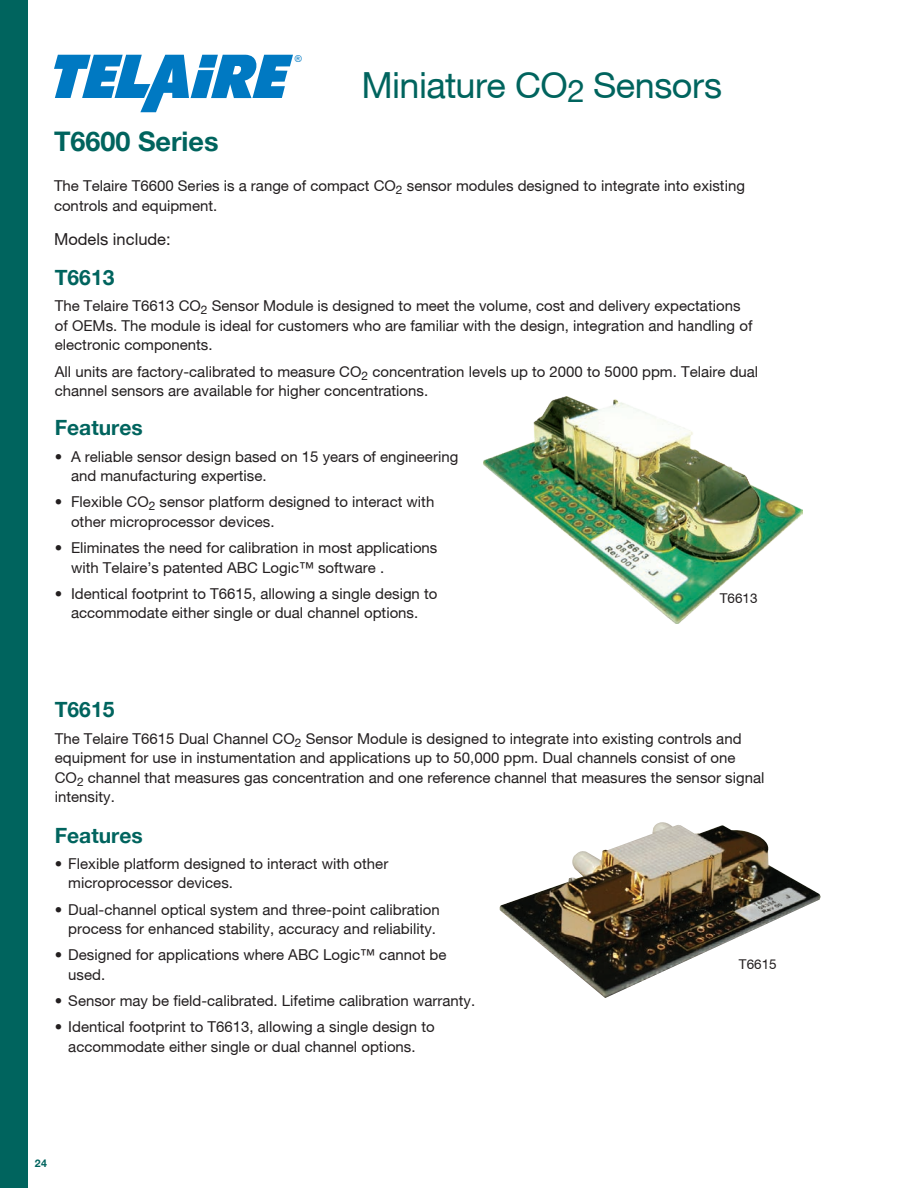
<style>
.page{position:relative;width:918px;height:1188px;background:#fff}
.page>*{position:absolute;margin:0;border:0;box-sizing:border-box;transform-origin:0 0}
.t1{font:36px "Helvetica Neue";letter-spacing:-.015em;color:#00645e}
.t2{font:700 27px "Helvetica Neue";color:#00645e}
.t3{font:700 21px "Helvetica Neue";color:#00645e}
.t4{font:16.5px "Helvetica Neue";color:#231f20}
.t5{font:15px/19.5px "Helvetica Neue";color:#231f20}
.t6{font:13.5px "Helvetica Neue";color:#231f20}
.t7{font:700 10.5px "Helvetica Neue";color:#00645e}
.t8{font:9.45px "Arial";color:#0079c2}
</style>
<div class="page">
<div style="left:0;top:0;width:27px;height:1188px;background:#00645e"></div>
<img style="left:484px;top:397px;width:318px;height:226px">
<img style="left:499px;top:822px;width:322px;height:176px">
<svg style="left:54px;top:55px;width:239px;height:57px"></svg>
<p class="t8" style="left:295px;top:52px;width:9px">®</p>
<h1 class="t1" style="left:361px;top:64px;width:362px">Miniature CO<sub>2</sub> Sensors</h1>
<h2 class="t2" style="left:54px;top:124px;width:166px">T6600 Series</h2>
<p class="t5" style="left:54px;top:176px;width:692px">The Telaire T6600 Series is a range of compact CO<sub>2</sub> sensor modules designed to integrate into existing controls and equipment.</p>
<p class="t4" style="left:54px;top:230px;width:118px">Models include:</p>
<h3 class="t3" style="left:55px;top:265px;width:61px">T6613</h3>
<p class="t5" style="left:55px;top:296px;width:699px">The Telaire T6613 CO<sub>2</sub> Sensor Module is designed to meet the volume, cost and delivery expectations of OEMs. The module is ideal for customers who are familiar with the design, integration and handling of electronic components.</p>
<p class="t5" style="left:55px;top:361px;width:705px">All units are factory-calibrated to measure CO<sub>2</sub> concentration levels up to 2000 to 5000 ppm. Telaire dual channel sensors are available for higher concentrations.</p>
<h3 class="t3" style="left:55px;top:415px;width:89px">Features</h3>
<p class="t5" style="left:71px;top:446px;width:389px;text-indent:-16px">• A reliable sensor design based on 15 years of engineering and manufacturing expertise.</p>
<p class="t5" style="left:71px;top:492px;width:365px;text-indent:-16px">• Flexible CO<sub>2</sub> sensor platform designed to interact with other microprocessor devices.</p>
<p class="t5" style="left:71px;top:538px;width:368px;text-indent:-16px">• Eliminates the need for calibration in most applications with Telaire’s patented ABC Logic™ software .</p>
<p class="t5" style="left:55px;top:584px;width:384px;text-align:center">• Identical footprint to T6615, allowing a single design to accommodate either single or dual channel options.</p>
<p class="t6" style="left:720px;top:590px;width:39px">T6613</p>
<h3 class="t3" style="left:55px;top:697px;width:61px">T6615</h3>
<p class="t5" style="left:55px;top:728px;width:711px">The Telaire T6615 Dual Channel CO<sub>2</sub> Sensor Module is designed to integrate into existing controls and equipment for use in instumentation and applications up to 50,000 ppm. Dual channels consist of one CO<sub>2</sub> channel that measures gas concentration and one reference channel that measures the sensor signal intensity.</p>
<h3 class="t3" style="left:55px;top:822px;width:89px">Features</h3>
<p class="t5" style="left:68px;top:854px;width:322px;text-indent:-14px">• Flexible platform designed to interact with other microprocessor devices.</p>
<p class="t5" style="left:55px;top:899px;width:386px;text-align:right">• Dual-channel optical system and three-point calibration process for enhanced stability, accuracy and reliability.</p>
<p class="t5" style="left:68px;top:945px;width:380px;text-indent:-14px">• Designed for applications where ABC Logic™ cannot be used.</p>
<p class="t5" style="left:55px;top:991px;width:422px">• Sensor may be field-calibrated. Lifetime calibration warranty.</p>
<p class="t5" style="left:55px;top:1017px;width:381px;text-align:center">• Identical footprint to T6613, allowing a single design to accommodate either single or dual channel options.</p>
<p class="t7" style="left:35px;top:1157px;width:13px">24</p>
<p class="t6" style="left:739px;top:956px;width:39px">T6615</p>
</div>
